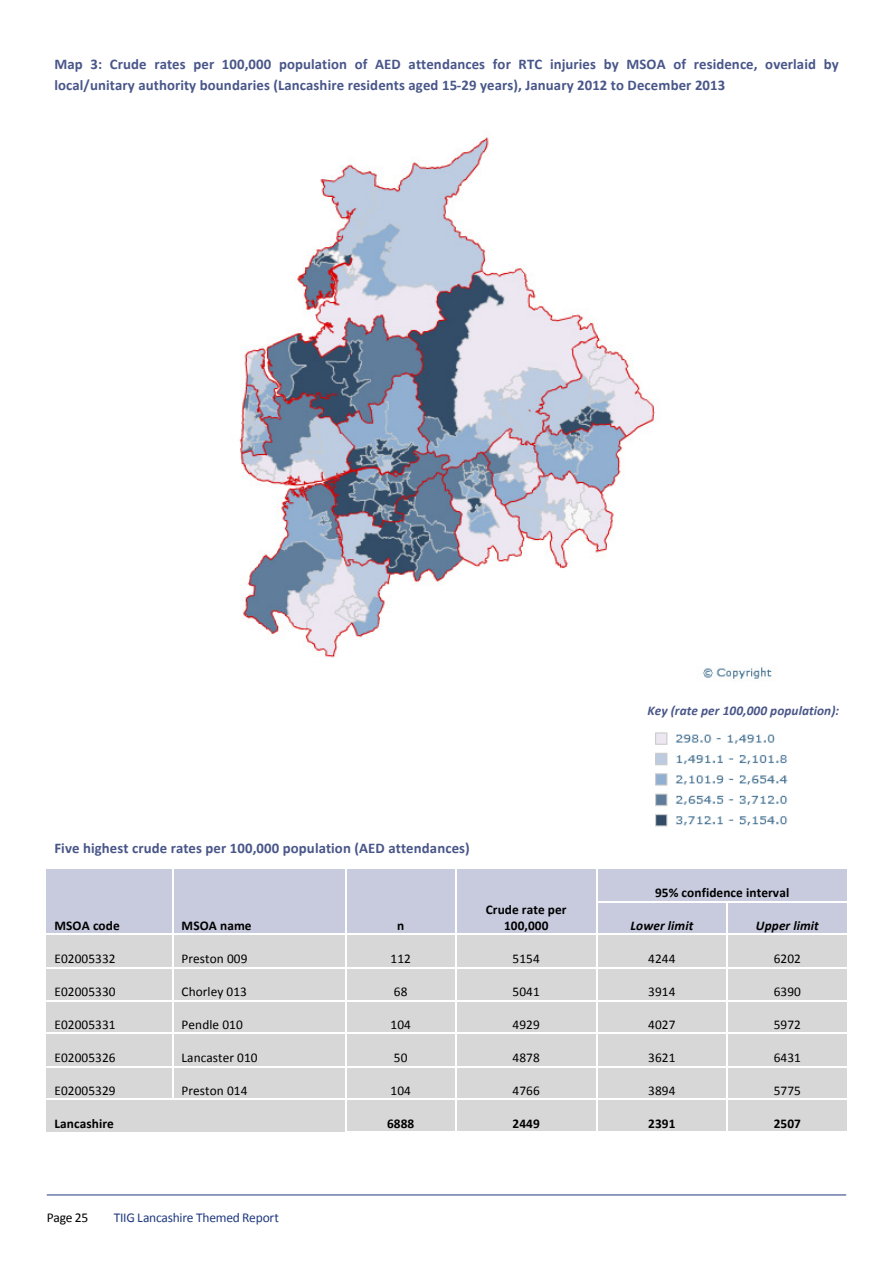
<style>
.page{position:relative;width:893px;height:1263px;background:#fff}
.page>*{position:absolute;margin:0;border:0;box-sizing:border-box;transform-origin:0 0}
.t1{font:700 14.7px/20.9px "Calibri";letter-spacing:.01em;color:#495689}
.t2{font:13.5px "Calibri";letter-spacing:-.02em;color:#203a7f}
.t3{font:13.5px "Calibri";letter-spacing:-.02em;color:#000}
.t4{font:13.35px "Calibri";letter-spacing:.005em;color:#000}
.t5{font:700 13.35px/16.5px "Calibri";letter-spacing:.005em;color:#000;text-align:center}
.t6{font:italic 700 13.35px "Calibri";letter-spacing:.005em;color:#495689}
.t7{font:italic 700 13.35px "Calibri";letter-spacing:.005em;color:#000}
</style>
<div class="page">
<hr style="left:47px;top:1194px;width:799px;height:1px;background:#203a7f">
<div style="left:47px;top:869px;width:126px;height:65px;background:#c8cbde"></div>
<div style="left:173px;top:869px;width:172px;height:65px;background:#c8cbde"></div>
<div style="left:347px;top:869px;width:108px;height:65px;background:#c8cbde"></div>
<div style="left:457px;top:869px;width:139px;height:65px;background:#c8cbde"></div>
<div style="left:597px;top:869px;width:250px;height:32px;background:#c8cbde"></div>
<hr style="left:173px;top:869px;width:1px;height:32px;background:#fff">
<hr style="left:596px;top:869px;width:2px;height:32px;background:#fff">
<div style="left:597px;top:902px;width:129px;height:32px;background:#c8cbde"></div>
<div style="left:727px;top:902px;width:120px;height:32px;background:#c8cbde"></div>
<hr style="left:173px;top:902px;width:1px;height:32px;background:#fff">
<hr style="left:596px;top:902px;width:2px;height:32px;background:#fff">
<hr style="left:726px;top:902px;width:2px;height:32px;background:#fff">
<div style="left:47px;top:935px;width:126px;height:32px;background:#d7d7d7"></div>
<div style="left:173px;top:935px;width:172px;height:32px;background:#d7d7d7"></div>
<div style="left:346px;top:935px;width:109px;height:32px;background:#d7d7d7"></div>
<div style="left:456px;top:935px;width:140px;height:32px;background:#d7d7d7"></div>
<div style="left:597px;top:935px;width:129px;height:32px;background:#d7d7d7"></div>
<div style="left:727px;top:935px;width:120px;height:32px;background:#d7d7d7"></div>
<hr style="left:173px;top:935px;width:1px;height:32px;background:#fff">
<hr style="left:345px;top:935px;width:2px;height:32px;background:#fff">
<hr style="left:455px;top:935px;width:2px;height:32px;background:#fff">
<hr style="left:596px;top:935px;width:2px;height:32px;background:#fff">
<hr style="left:726px;top:935px;width:2px;height:32px;background:#fff">
<div style="left:47px;top:968px;width:126px;height:32px;background:#d7d7d7"></div>
<div style="left:173px;top:968px;width:172px;height:32px;background:#d7d7d7"></div>
<div style="left:346px;top:968px;width:109px;height:32px;background:#d7d7d7"></div>
<div style="left:456px;top:968px;width:140px;height:32px;background:#d7d7d7"></div>
<div style="left:597px;top:968px;width:129px;height:32px;background:#d7d7d7"></div>
<div style="left:727px;top:968px;width:120px;height:32px;background:#d7d7d7"></div>
<hr style="left:173px;top:968px;width:1px;height:32px;background:#fff">
<hr style="left:345px;top:968px;width:2px;height:32px;background:#fff">
<hr style="left:455px;top:968px;width:2px;height:32px;background:#fff">
<hr style="left:596px;top:968px;width:2px;height:32px;background:#fff">
<hr style="left:726px;top:968px;width:2px;height:32px;background:#fff">
<div style="left:47px;top:1001px;width:126px;height:32px;background:#d7d7d7"></div>
<div style="left:173px;top:1001px;width:172px;height:32px;background:#d7d7d7"></div>
<div style="left:346px;top:1001px;width:109px;height:32px;background:#d7d7d7"></div>
<div style="left:456px;top:1001px;width:140px;height:32px;background:#d7d7d7"></div>
<div style="left:597px;top:1001px;width:129px;height:32px;background:#d7d7d7"></div>
<div style="left:727px;top:1001px;width:120px;height:32px;background:#d7d7d7"></div>
<hr style="left:173px;top:1001px;width:1px;height:32px;background:#fff">
<hr style="left:345px;top:1001px;width:2px;height:32px;background:#fff">
<hr style="left:455px;top:1001px;width:2px;height:32px;background:#fff">
<hr style="left:596px;top:1001px;width:2px;height:32px;background:#fff">
<hr style="left:726px;top:1001px;width:2px;height:32px;background:#fff">
<div style="left:47px;top:1034px;width:126px;height:32px;background:#d7d7d7"></div>
<div style="left:173px;top:1034px;width:172px;height:32px;background:#d7d7d7"></div>
<div style="left:346px;top:1034px;width:109px;height:32px;background:#d7d7d7"></div>
<div style="left:456px;top:1034px;width:140px;height:32px;background:#d7d7d7"></div>
<div style="left:597px;top:1034px;width:129px;height:32px;background:#d7d7d7"></div>
<div style="left:727px;top:1034px;width:120px;height:32px;background:#d7d7d7"></div>
<hr style="left:173px;top:1034px;width:1px;height:32px;background:#fff">
<hr style="left:345px;top:1034px;width:2px;height:32px;background:#fff">
<hr style="left:455px;top:1034px;width:2px;height:32px;background:#fff">
<hr style="left:596px;top:1034px;width:2px;height:32px;background:#fff">
<hr style="left:726px;top:1034px;width:2px;height:32px;background:#fff">
<div style="left:47px;top:1067px;width:126px;height:31px;background:#d7d7d7"></div>
<div style="left:173px;top:1067px;width:172px;height:31px;background:#d7d7d7"></div>
<div style="left:346px;top:1067px;width:109px;height:31px;background:#d7d7d7"></div>
<div style="left:456px;top:1067px;width:140px;height:31px;background:#d7d7d7"></div>
<div style="left:597px;top:1067px;width:129px;height:31px;background:#d7d7d7"></div>
<div style="left:727px;top:1067px;width:120px;height:31px;background:#d7d7d7"></div>
<hr style="left:173px;top:1067px;width:1px;height:31px;background:#fff">
<hr style="left:345px;top:1067px;width:2px;height:31px;background:#fff">
<hr style="left:455px;top:1067px;width:2px;height:31px;background:#fff">
<hr style="left:596px;top:1067px;width:2px;height:31px;background:#fff">
<hr style="left:726px;top:1067px;width:2px;height:31px;background:#fff">
<div style="left:47px;top:1100px;width:298px;height:32px;background:#d7d7d7"></div>
<div style="left:346px;top:1100px;width:109px;height:32px;background:#d7d7d7"></div>
<div style="left:456px;top:1100px;width:140px;height:32px;background:#d7d7d7"></div>
<div style="left:597px;top:1100px;width:129px;height:32px;background:#d7d7d7"></div>
<div style="left:727px;top:1100px;width:120px;height:32px;background:#d7d7d7"></div>
<hr style="left:345px;top:1100px;width:2px;height:32px;background:#fff">
<hr style="left:455px;top:1100px;width:2px;height:32px;background:#fff">
<hr style="left:596px;top:1100px;width:2px;height:32px;background:#fff">
<hr style="left:726px;top:1100px;width:2px;height:32px;background:#fff">
<img style="left:239px;top:137px;width:533px;height:542px">
<img style="left:655px;top:732px;width:133px;height:95px">
<p class="t1" style="left:54px;top:54px;width:786px">Map 3: Crude rates per 100,000 population of AED attendances for RTC injuries by MSOA of residence, overlaid by local/unitary authority boundaries (Lancashire residents aged 15--‐29 years), January 2012 to December 2013</p>
<p class="t1" style="left:54px;top:838px;width:417px">Five highest crude rates per 100,000 population (AED attendances)</p>
<p class="t5" style="left:54px;top:917px;width:67px">MSOA code</p>
<p class="t5" style="left:182px;top:917px;width:72px">MSOA name</p>
<p class="t5" style="left:397px;top:917px;width:9px">n</p>
<p class="t5" style="left:486px;top:901px;width:82px">Crude rate per<br>100,000</p>
<p class="t6" style="left:647px;top:702px;width:193px">Key (rate per 100,000 population):</p>
<p class="t5" style="left:655px;top:884px;width:136px">95% confidence interval</p>
<p class="t7" style="left:630px;top:917px;width:64px">Lower limit</p>
<p class="t7" style="left:756px;top:917px;width:64px">Upper limit</p>
<p class="t4" style="left:54px;top:950px;width:63px">E02005332</p>
<p class="t4" style="left:182px;top:950px;width:67px">Preston 009</p>
<p class="t4" style="left:390px;top:950px;width:22px">112</p>
<p class="t4" style="left:513px;top:950px;width:29px">5154</p>
<p class="t4" style="left:648px;top:950px;width:29px">4244</p>
<p class="t4" style="left:774px;top:950px;width:29px">6202</p>
<p class="t4" style="left:54px;top:983px;width:63px">E02005330</p>
<p class="t4" style="left:182px;top:983px;width:67px">Chorley 013</p>
<p class="t4" style="left:394px;top:983px;width:15px">68</p>
<p class="t4" style="left:513px;top:983px;width:29px">5041</p>
<p class="t4" style="left:648px;top:983px;width:29px">3914</p>
<p class="t4" style="left:774px;top:983px;width:29px">6390</p>
<p class="t4" style="left:54px;top:1016px;width:63px">E02005331</p>
<p class="t4" style="left:182px;top:1016px;width:63px">Pendle 010</p>
<p class="t4" style="left:390px;top:1016px;width:22px">104</p>
<p class="t4" style="left:513px;top:1016px;width:29px">4929</p>
<p class="t4" style="left:648px;top:1016px;width:29px">4027</p>
<p class="t4" style="left:774px;top:1016px;width:29px">5972</p>
<p class="t4" style="left:54px;top:1049px;width:63px">E02005326</p>
<p class="t4" style="left:182px;top:1049px;width:78px">Lancaster 010</p>
<p class="t4" style="left:394px;top:1049px;width:15px">50</p>
<p class="t4" style="left:513px;top:1049px;width:29px">4878</p>
<p class="t4" style="left:648px;top:1049px;width:29px">3621</p>
<p class="t4" style="left:774px;top:1049px;width:29px">6431</p>
<p class="t4" style="left:54px;top:1082px;width:63px">E02005329</p>
<p class="t4" style="left:182px;top:1082px;width:67px">Preston 014</p>
<p class="t4" style="left:390px;top:1082px;width:22px">104</p>
<p class="t4" style="left:513px;top:1082px;width:29px">4766</p>
<p class="t4" style="left:648px;top:1082px;width:29px">3894</p>
<p class="t4" style="left:774px;top:1082px;width:29px">5775</p>
<p class="t5" style="left:54px;top:1115px;width:61px">Lancashire</p>
<p class="t5" style="left:387px;top:1115px;width:29px">6888</p>
<p class="t5" style="left:513px;top:1115px;width:29px">2449</p>
<p class="t5" style="left:648px;top:1115px;width:29px">2391</p>
<p class="t5" style="left:774px;top:1115px;width:29px">2507</p>
<p class="t3" style="left:47px;top:1209px;width:43px">Page 25</p>
<p class="t2" style="left:114px;top:1209px;width:167px">TIIG Lancashire Themed Report</p>
</div>
